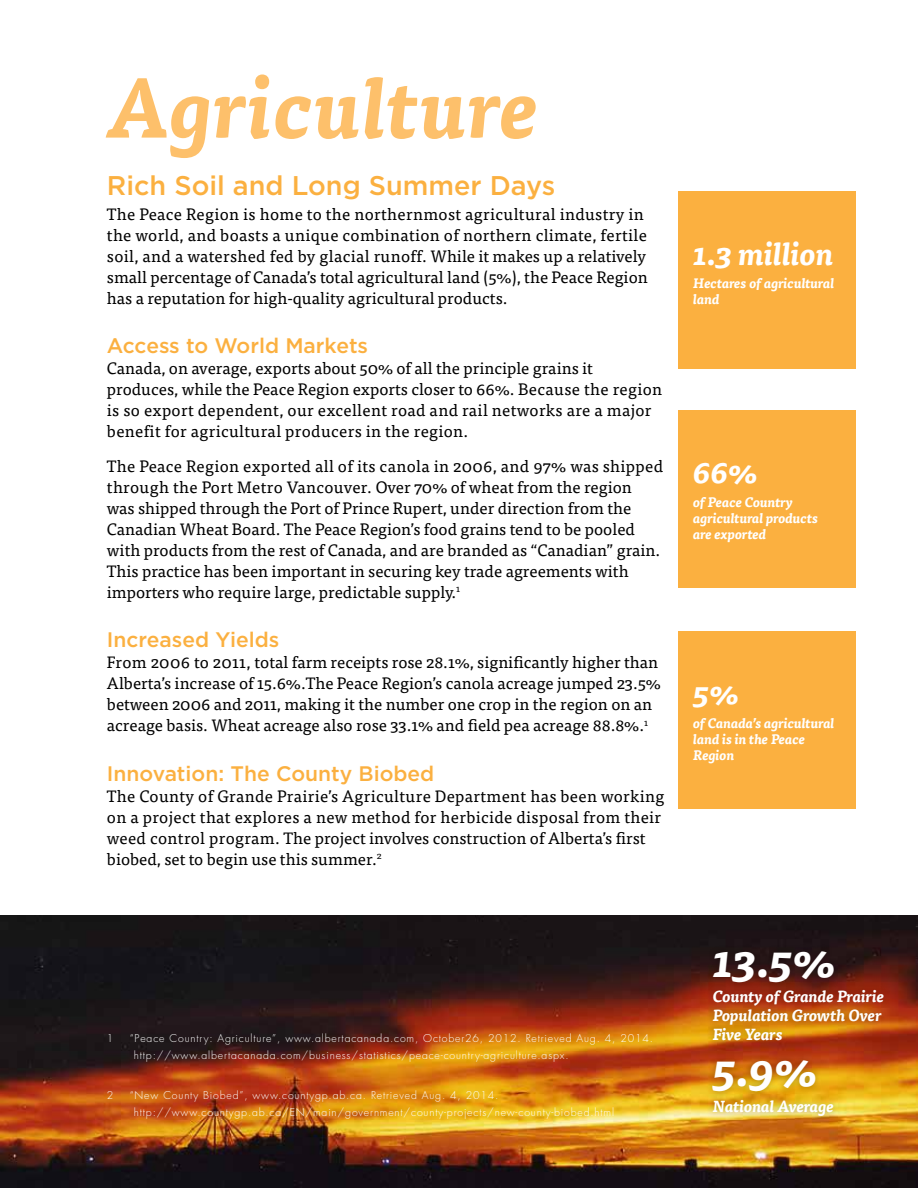
<style>
.page{position:relative;width:918px;height:1188px;background:#fff}
.page>*{position:absolute;margin:0;border:0;box-sizing:border-box;transform-origin:0 0}
.t1{font:italic 700 82.5px "Tisa Pro";letter-spacing:.02em;color:#fdc06b}
.t2{font:italic 700 44.85px "Tisa Pro";color:#fff}
.t3{font:italic 700 30.9px "Tisa Pro";color:#fff}
.t4{font:27px "Gotham";color:#fbb040}
.t5{font:21px "Gotham";color:#fbb040}
.t6{font:16.5px/21px "Tisa Pro";color:#000}
.t7{font:16.5px/21px "Tisa Pro";letter-spacing:.02em;color:#000}
.t8{font:italic 700 15.9px/19px "Tisa Pro";color:#fff}
.t9{font:italic 700 13.5px/16.2px "Tisa Pro";color:#fff}
.t10{font:300 10.5px/16.5px "Futura Std";letter-spacing:.08em;color:#fff}
</style>
<div class="page">
<img style="left:0;top:915px;width:918px;height:273px">
<div style="left:705px;top:944px;width:186px;height:179px;background:#000;opacity:.3"></div>
<div style="left:679px;top:192px;width:177px;height:177px;background:#fbb040"></div>
<div style="left:679px;top:410px;width:177px;height:177px;background:#fbb040"></div>
<div style="left:679px;top:631px;width:177px;height:178px;background:#fbb040"></div>
<h1 class="t1" style="left:107px;top:42px;width:434px">Agriculture</h1>
<h3 class="t4" style="left:107px;top:170px;width:450px">Rich Soil and Long Summer Days</h3>
<p class="t6" style="left:107px;top:202px;width:542px">The Peace Region is home to the northernmost agricultural industry in the world, and boasts a unique combination of northern climate, fertile soil, and a watershed fed by glacial runoff. While it makes up a relatively small percentage of Canada’s total agricultural land (5%), the Peace Region has a reputation for high-quality agricultural products.</p>
<p class="t5" style="left:107px;top:334px;width:263px">Access to World Markets</p>
<p class="t6" style="left:107px;top:357px;width:557px">Canada, on average, exports about 50% of all the principle grains it produces, while the Peace Region exports closer to 66%. Because the region is so export dependent, our excellent road and rail networks are a major benefit for agricultural producers in the region.</p>
<p class="t6" style="left:107px;top:454px;width:558px">The Peace Region exported all of its canola in 2006, and 97% was shipped through the Port Metro Vancouver. Over 70% of wheat from the region was shipped through the Port of Prince Rupert, under direction from the Canadian Wheat Board. The Peace Region’s food grains tend to be pooled with products from the rest of Canada, and are branded as “Canadian” grain.<br>This practice has been important in securing key trade agreements with importers who require large, predictable supply.<sup>1</sup></p>
<p class="t5" style="left:107px;top:628px;width:174px">Increased Yields</p>
<p class="t6" style="left:107px;top:651px;width:555px">From 2006 to 2011, total farm receipts rose 28.1%, significantly higher than Alberta’s increase of 15.6%.The Peace Region’s canola acreage jumped 23.5% between 2006 and 2011, making it the number one crop in the region on an acreage basis. Wheat acreage also rose 33.1% and field pea acreage 88.8%.<sup>1</sup></p>
<p class="t5" style="left:107px;top:761px;width:329px">Innovation: The County Biobed</p>
<p class="t7" style="left:107px;top:784px;width:559px">The County of Grande Prairie’s Agriculture Department has been working on a project that explores a new method for herbicide disposal from their weed control program. The project involves construction of Alberta’s first biobed, set to begin use this summer.<sup>2</sup></p>
<h3 class="t3" style="left:693px;top:229px;width:142px">1.3 million</h3>
<p class="t9" style="left:693px;top:275px;width:143px">Hectares of agricultural land</p>
<h3 class="t3" style="left:693px;top:447px;width:66px">66%</h3>
<p class="t9" style="left:693px;top:493px;width:126px">of Peace Country agricultural products are exported</p>
<h3 class="t3" style="left:693px;top:668px;width:47px">5%</h3>
<p class="t9" style="left:693px;top:714px;width:143px">of Canada’s agricultural land is in the Peace<br>Region</p>
<p class="t10" style="left:107px;top:1030px;width:8px">1</p>
<p class="t10" style="left:134px;top:1030px;width:521px;text-indent:-4px">“Peace Country: Agriculture”, www.albertacanada.com, October26, 2012. Retrieved Aug. 4, 2014. http://www.albertacanada.com/business/statistics/peace-country-agriculture.aspx.</p>
<p class="t10" style="left:107px;top:1087px;width:8px">2</p>
<p class="t10" style="left:134px;top:1087px;width:482px;text-indent:-4px">“New County Biobed”, www.countygp.ab.ca. Retrieved Aug. 4, 2014. http://www.countygp.ab.ca/EN/main/government/county-projects/new-county-biobed.html</p>
<h2 class="t2" style="left:713px;top:925px;width:125px">13.5%</h2>
<p class="t8" style="left:713px;top:986px;width:173px">County of Grande Prairie<br>Population Growth Over<br>Five Years</p>
<h2 class="t2" style="left:713px;top:1034px;width:106px">5.9%</h2>
<p class="t8" style="left:713px;top:1096px;width:123px">National Average</p>
</div>
